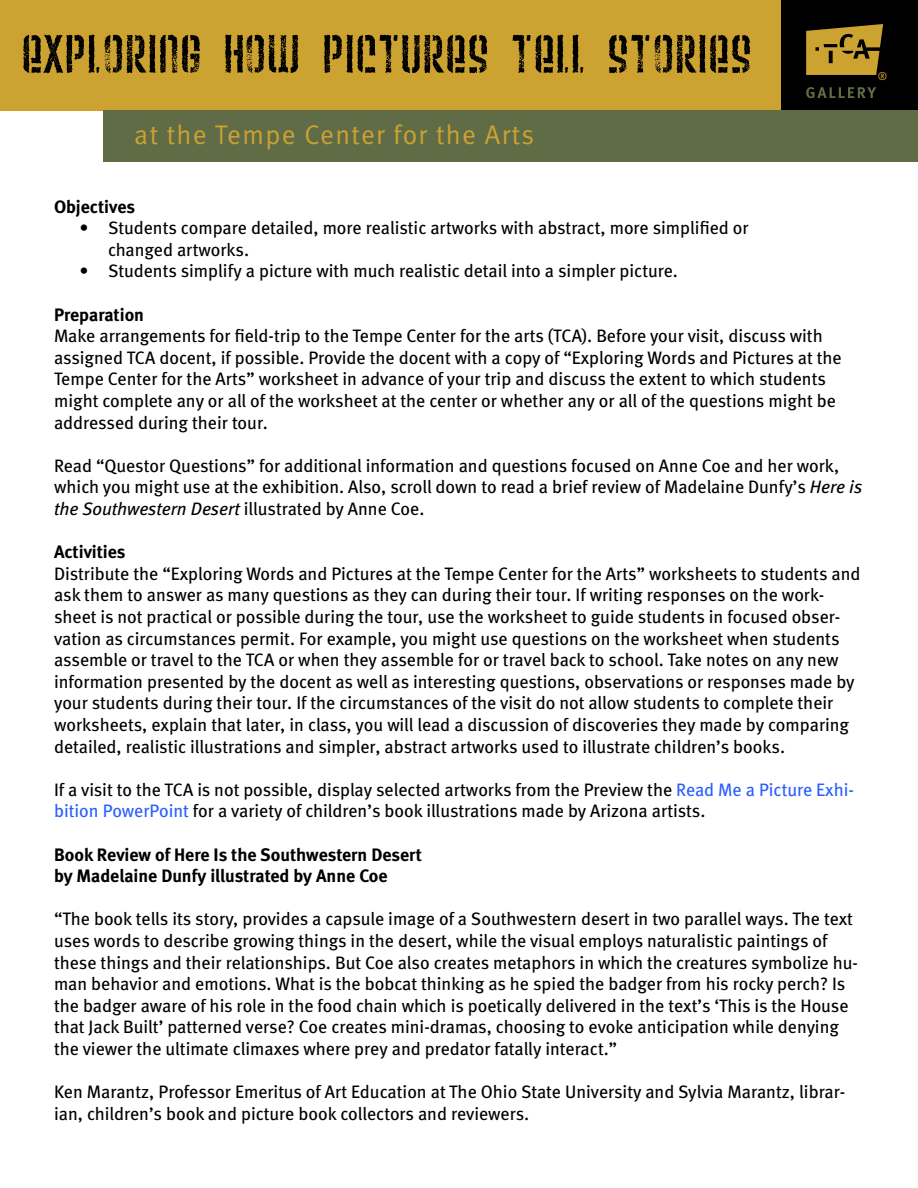
<style>
.page{position:relative;width:918px;height:1188px;background:#fff}
.page>*{position:absolute;margin:0;border:0;box-sizing:border-box;transform-origin:0 0}
.t1{font:54px "Weltron Urban";letter-spacing:-.02em;color:#000}
.t2{font:27px "Meta Normal";letter-spacing:.05em;color:#cca231}
.t3{font:18px/21.6px "Meta Book LF";color:#000}
.t4{font:700 18px/21.6px "Meta";color:#000}
.t5{font:11.1px "Meta";color:#cca231}
.s1{font-style:italic}
.s2{color:#2a5fff}
</style>
<div class="page">
<div style="left:468px;top:0;width:450px;height:128px;background:#000"></div>
<div style="left:0;top:0;width:781px;height:110px;background:#cca231"></div>
<div style="left:103px;top:110px;width:815px;height:52px;background:#606c46"></div>
<svg style="left:806px;top:24px;width:77px;height:51px"></svg>
<svg style="left:806px;top:87px;width:70px;height:11px"></svg>
<h1 class="t1" style="left:18px;top:21px;width:734px">EXPLORING HOW PICTURES TELL STORIES</h1>
<h2 class="t2" style="left:134px;top:119px;width:402px">at the Tempe Center for the Arts</h2>
<p class="t5" style="left:878px;top:69px;width:11px">®</p>
<p class="t4" style="left:54px;top:195px;width:83px">Objectives</p>
<p class="t3" style="left:108px;top:217px;width:642px;text-indent:-28px">• Students compare detailed, more realistic artworks with abstract, more simplified or changed artworks.</p>
<p class="t3" style="left:80px;top:260px;width:600px">• Students simplify a picture with much realistic detail into a simpler picture.</p>
<p class="t4" style="left:54px;top:303px;width:92px">Preparation</p>
<p class="t3" style="left:54px;top:325px;width:789px">Make arrangements for field-trip to the Tempe Center for the arts (TCA). Before your visit, discuss with assigned TCA docent, if possible. Provide the docent with a copy of “Exploring Words and Pictures at the Tempe Center for the Arts” worksheet in advance of your trip and discuss the extent to which students might complete any or all of the worksheet at the center or whether any or all of the questions might be addressed during their tour.</p>
<p class="t3" style="left:54px;top:454px;width:810px">Read “Questor Questions” for additional information and questions focused on Anne Coe and her work, which you might use at the exhibition. Also, scroll down to read a brief review of Madelaine Dunfy’s <span class="s1">Here is the Southwestern Desert</span> illustrated by Anne Coe.</p>
<p class="t4" style="left:54px;top:541px;width:73px">Activities</p>
<p class="t3" style="left:54px;top:562px;width:808px">Distribute the “Exploring Words and Pictures at the Tempe Center for the Arts” worksheets to students and ask them to answer as many questions as they can during their tour. If writing responses on the work&shy;sheet is not practical or possible during the tour, use the worksheet to guide students in focused obser&shy;vation as circumstances permit. For example, you might use questions on the worksheet when students assemble or travel to the TCA or when they assemble for or travel back to school. Take notes on any new information presented by the docent as well as interesting questions, observations or responses made by your students during their tour. If the circumstances of the visit do not allow students to complete their worksheets, explain that later, in class, you will lead a discussion of discoveries they made by comparing detailed, realistic illustrations and simpler, abstract artworks used to illustrate children’s books.</p>
<p class="t3" style="left:54px;top:778px;width:801px">If a visit to the TCA is not possible, display selected artworks from the Preview the <span class="s2">Read Me a Picture Exhi&shy;bition PowerPoint</span> for a variety of children’s book illustrations made by Arizona artists.</p>
<p class="t4" style="left:54px;top:843px;width:369px">Book Review of Here Is the Southwestern Desert by Madelaine Dunfy illustrated by Anne Coe</p>
<p class="t3" style="left:54px;top:908px;width:805px">“The book tells its story, provides a capsule image of a Southwestern desert in two parallel ways. The text uses words to describe growing things in the desert, while the visual employs naturalistic paintings of these things and their relationships. But Coe also creates metaphors in which the creatures symbolize hu&shy;man behavior and emotions. What is the bobcat thinking as he spied the badger from his rocky perch? Is the badger aware of his role in the food chain which is poetically delivered in the text’s ‘This is the House that Jack Built’ patterned verse? Coe creates mini-dramas, choosing to evoke anticipation while denying the viewer the ultimate climaxes where prey and predator fatally interact.”</p>
<p class="t3" style="left:54px;top:1081px;width:793px">Ken Marantz, Professor Emeritus of Art Education at The Ohio State University and Sylvia Marantz, librar&shy;ian, children’s book and picture book collectors and reviewers.</p>
</div>
